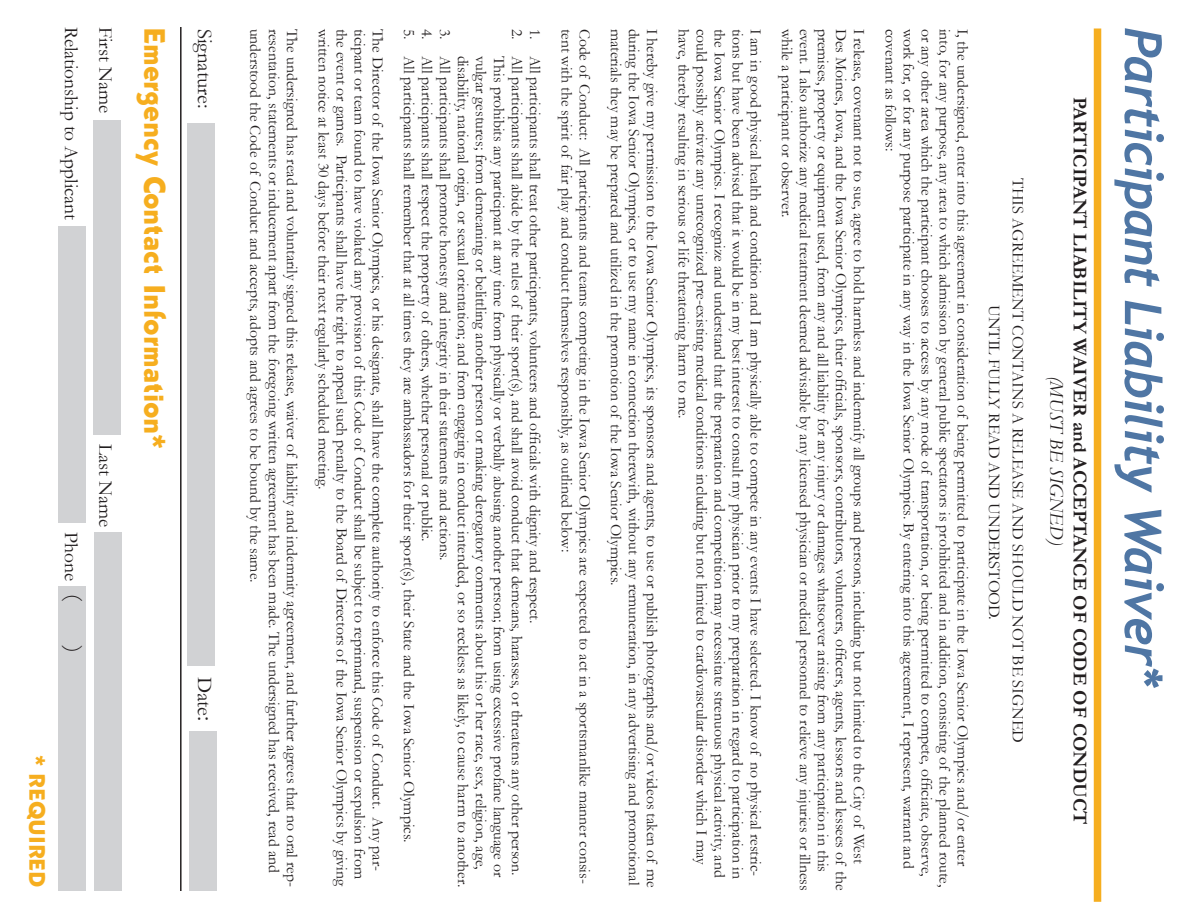
<style>
.page{position:relative;width:1188px;height:918px;background:#fff}
.page>*{position:absolute;margin:0;border:0;box-sizing:border-box;transform-origin:0 0}
.t1{font:italic 700 51px "Trebuchet";letter-spacing:-.03em;color:#4f76a4}
.t2{font:30px "Grizzly IT Cby BT";color:#f6ae1f}
.t3{font:22.5px "Grizzly IT Cby BT";color:#f6ae1f}
.t4{font:22.5px "Garamond";color:#231f20}
.t5{font:21px "Garamond";color:#231f20}
.Body_text{font:700 19.5px "Garamond";color:#231f20}
.t6{font:19.5px "Garamond";color:#231f20}
.Body_text-2{font:italic 19.5px "Garamond";color:#231f20}
.Body_text-3{font:16.5px "Garamond";color:#231f20}
.t7{font:15.75px "Garamond";color:#231f20}
.s1{font-size:24px}
</style>
<div class="page">
<div style="left:93px;top:120px;width:28px;height:315px;background:#d1d2d4"></div>
<div style="left:94px;top:532px;width:28px;height:359px;background:#d1d2d4"></div>
<div style="left:58px;top:226px;width:28px;height:298px;background:#d1d2d4"></div>
<div style="left:58px;top:586px;width:28px;height:305px;background:#d1d2d4"></div>
<div style="left:187px;top:124px;width:28px;height:542px;background:#d1d2d4"></div>
<div style="left:189px;top:731px;width:28px;height:160px;background:#d1d2d4"></div>
<hr style="left:180px;top:27px;width:2px;height:864px;background:#231f20">
<div style="left:1094px;top:28px;width:7px;height:874px;background:#f6ae1f"></div>
<p class="t6" style="left:84px;top:27px;width:194px;rotate:90deg">Relationship to Applicant</p>
<p class="t6" style="left:84px;top:532px;width:50px;rotate:90deg">Phone</p>
<p class="t4" style="left:90px;top:594px;width:8px;rotate:90deg">(</p>
<p class="t6" style="left:119px;top:27px;width:87px;rotate:90deg">First Name</p>
<p class="t2" style="left:173px;top:27px;width:424px;rotate:90deg">Emergency Contact Information*</p>
<p class="t6" style="left:119px;top:444px;width:84px;rotate:90deg">Last Name</p>
<p class="t4" style="left:90px;top:646px;width:9px;rotate:90deg">)</p>
<p class="t3" style="left:51px;top:755px;width:134px;rotate:90deg">* REQUIRED</p>
<p class="t7" style="left:303px;top:28px;width:860px;rotate:90deg">The undersigned has read and voluntarily signed this release, waiver of liability and indemnity agreement, and further agrees that no oral rep-</p>
<p class="t7" style="left:334px;top:28px;width:462px;rotate:90deg">written notice at least 30 days before their next regularly scheduled meeting.</p>
<p class="t7" style="left:352px;top:28px;width:859px;rotate:90deg">the event or games. Participants shall have the right to appeal such penalty to the Board of Directors of the Iowa Senior Olympics by giving</p>
<p class="t7" style="left:370px;top:28px;width:852px;rotate:90deg">ticipant or team found to have violated any provision of this Code of Conduct shall be subject to reprimand, suspension or expulsion from</p>
<p class="t7" style="left:388px;top:28px;width:843px;rotate:90deg">The Director of the Iowa Senior Olympics, or his designate, shall have the complete authority to enforce this Code of Conduct. Any par-</p>
<p class="t5" style="left:219px;top:28px;width:82px;rotate:90deg">Signature:</p>
<p class="t7" style="left:266px;top:28px;width:555px;rotate:90deg">understood the Code of Conduct and accepts, adopts and agrees to be bound by the same.</p>
<p class="t7" style="left:285px;top:28px;width:846px;rotate:90deg">resentation, statements or inducement apart from the foregoing written agreement has been made. The undersigned has received, read and</p>
<p class="t5" style="left:219px;top:676px;width:46px;rotate:90deg">Date<span class="s1">:</span></p>
<p class="t7" style="left:766px;top:28px;width:849px;rotate:90deg">I am in good physical health and condition and I am physically able to compete in any events I have selected. I know of no physical restric-</p>
<p class="t7" style="left:798px;top:28px;width:191px;rotate:90deg">while a participant or observer.</p>
<p class="t7" style="left:816px;top:28px;width:864px;rotate:90deg">event. I also authorize any medical treatment deemed advisable by any licensed physician or medical personnel to relieve any injuries or illness</p>
<p class="t7" style="left:834px;top:28px;width:845px;rotate:90deg">premises, property or equipment used, from any and all liability for any injury or damages whatsoever arising from any participation in this</p>
<p class="t7" style="left:852px;top:28px;width:863px;rotate:90deg">Des Moines, Iowa, and the Iowa Senior Olympics, their officials, sponsors, contributors, volunteers, officers, agents, lessors and lessees of the</p>
<p class="t7" style="left:870px;top:28px;width:836px;rotate:90deg">I release, covenant not to sue, agree to hold harmless and indemnify all groups and persons, including but not limited to the City of West</p>
<p class="t7" style="left:901px;top:28px;width:124px;rotate:90deg">covenant as follows:</p>
<p class="t7" style="left:919px;top:28px;width:841px;rotate:90deg">work for, or for any purpose participate in any way in the Iowa Senior Olympics. By entering into this agreement, I represent, warrant and</p>
<p class="t7" style="left:937px;top:28px;width:849px;rotate:90deg">or any other area which the participant chooses to access by any mode of transportation, or being permitted to compete, officiate, observe,</p>
<p class="t7" style="left:955px;top:28px;width:860px;rotate:90deg">into, for any purpose, any area to which admission by general public spectators is prohibited and in addition, consisting of the planned route,</p>
<p class="t7" style="left:973px;top:28px;width:839px;rotate:90deg">I, the undersigned, enter into this agreement in consideration of being permitted to participate in the Iowa Senior Olympics and/or enter</p>
<p class="t7" style="left:595px;top:28px;width:857px;rotate:90deg">Code of Conduct: All participants and teams competing in the Iowa Senior Olympics are expected to act in a sportsmanlike manner consis-</p>
<p class="t7" style="left:627px;top:28px;width:558px;rotate:90deg">materials they may be prepared and utilized in the promotion of the Iowa Senior Olympics.</p>
<p class="t7" style="left:645px;top:28px;width:858px;rotate:90deg">during the Iowa Senior Olympics, or to use my name in connection therewith, without any remuneration, in any advertising and promotional</p>
<p class="t7" style="left:663px;top:28px;width:861px;rotate:90deg">I hereby give my permission to the Iowa Senior Olympics, its sponsors and agents, to use or publish photographs and/or videos taken of me</p>
<p class="t7" style="left:694px;top:28px;width:392px;rotate:90deg">have, thereby resulting in serious or life threatening harm to me.</p>
<p class="t7" style="left:712px;top:28px;width:838px;rotate:90deg">could possibly activate any unrecognized pre-existing medical conditions including but not limited to cardiovascular disorder which I may</p>
<p class="t7" style="left:730px;top:28px;width:851px;rotate:90deg">the Iowa Senior Olympics. I recognize and understand that the preparation and competition may necessitate strenuous physical activity, and</p>
<p class="t7" style="left:748px;top:28px;width:852px;rotate:90deg">tions but have been advised that it would be in my best interest to consult my physician prior to my preparation in regard to participation in</p>
<p class="t7" style="left:528px;top:28px;width:12px;rotate:90deg">2.</p>
<p class="t7" style="left:438px;top:28px;width:515px;rotate:90deg">4. All participants shall respect the property of others, whether personal or public.</p>
<p class="t7" style="left:546px;top:28px;width:12px;rotate:90deg">1.</p>
<p class="t7" style="left:577px;top:28px;width:525px;rotate:90deg">tent with the spirit of fair play and conduct themselves responsibly, as outlined below:</p>
<p class="t7" style="left:456px;top:28px;width:534px;rotate:90deg">3. All participants shall promote honesty and integrity in their statements and actions.</p>
<p class="t7" style="left:420px;top:28px;width:815px;rotate:90deg">5. All participants shall remember that at all times they are ambassadors for their sport(s), their State and the Iowa Senior Olympics.</p>
<p class="t7" style="left:474px;top:56px;width:833px;rotate:90deg">disability, national origin, or sexual orientation; and from engaging in conduct intended, or so reckless as likely, to cause harm to another.</p>
<p class="t7" style="left:492px;top:56px;width:816px;rotate:90deg">vulgar gestures; from demeaning or belittling another person or making derogatory comments about his or her race, sex, religion, age,</p>
<p class="t7" style="left:510px;top:56px;width:823px;rotate:90deg">This prohibits any participant at any time from physically or verbally abusing another person; from using excessive profane language or</p>
<p class="t7" style="left:528px;top:56px;width:822px;rotate:90deg">All participants shall abide by the rules of their sport(s), and shall avoid conduct that demeans, harasses, or threatens any other person.</p>
<p class="t7" style="left:546px;top:56px;width:569px;rotate:90deg">All participants shall treat other participants, volunteers and officials with dignity and respect.</p>
<p class="Body_text-3" style="left:1006px;top:305px;width:317px;rotate:90deg">UNTIL FULLY READ AND UNDERSTOOD.</p>
<p class="Body_text-3" style="left:1029px;top:178px;width:567px;rotate:90deg">THIS AGREEMENT CONTAINS A RELEASE AND SHOULD NOT BE SIGNED</p>
<p class="Body_text-2" style="left:1070px;top:376px;width:172px;rotate:90deg">(MUST BE SIGNED)</p>
<p class="Body_text" style="left:1093px;top:97px;width:729px;rotate:90deg">PARTICIPANT LIABILITY WAIVER and ACCEPTANCE OF CODE OF CONDUCT</p>
<p class="t1" style="left:1174px;top:27px;width:663px;rotate:90deg">Participant Liability Waiver*</p>
</div>
